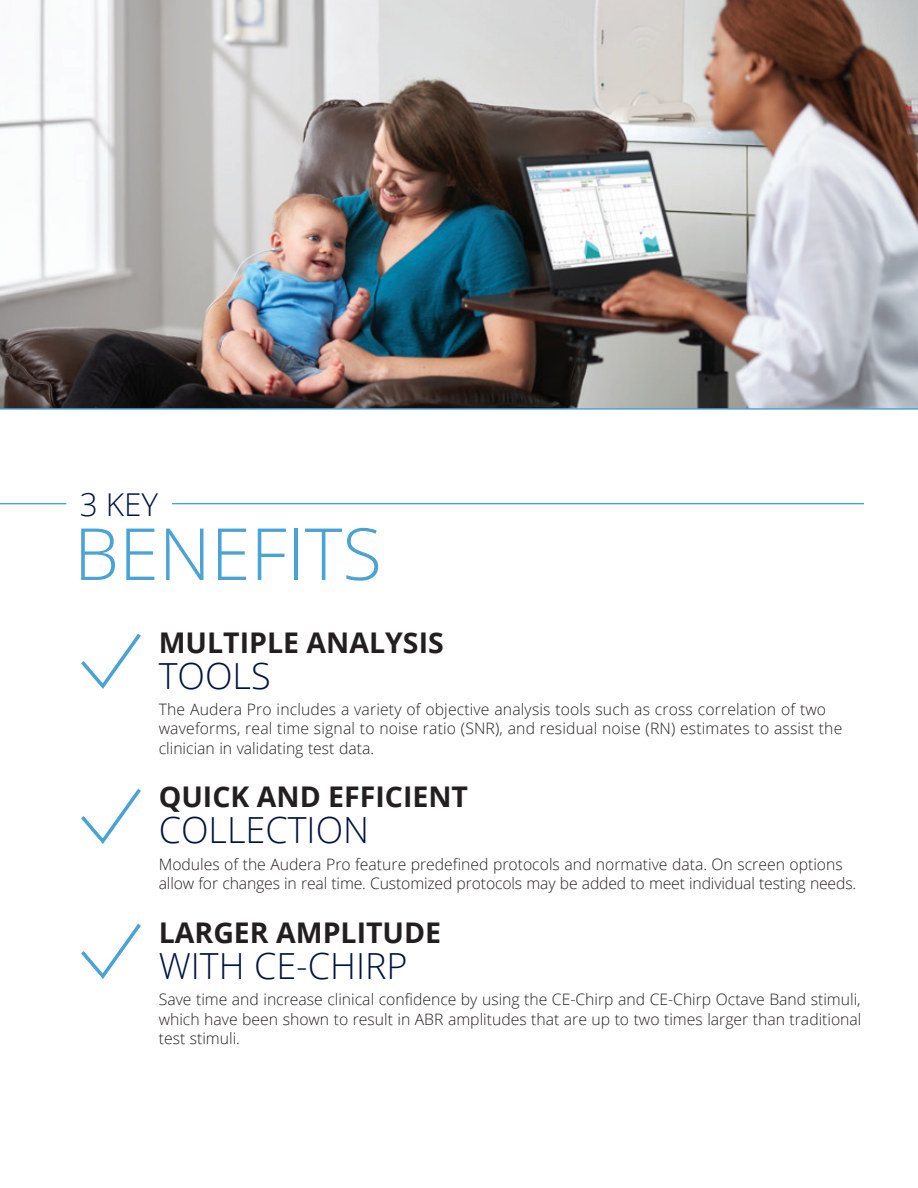
<style>
.page{position:relative;width:918px;height:1188px;background:#fff}
.page>*{position:absolute;margin:0;border:0;box-sizing:border-box;transform-origin:0 0}
.t1{font:300 72px "Open Sans";color:#4aa3d5}
.t2{font:300 36px "Open Sans";color:#001340}
.t3{font:300 31.5px "Open Sans";color:#001340}
.t4{font:700 28.5px "Open Sans";color:#231f20}
.t5{font:300 15.75px/19.5px "Open Sans";color:#231f20}
</style>
<div class="page">
<hr style="left:0;top:503px;width:66px;height:1px;background:#4aa3d5">
<hr style="left:172px;top:503px;width:692px;height:1px;background:#4aa3d5">
<img style="left:0;top:0;width:918px;height:408px">
<hr style="left:0;top:408px;width:918px;height:2px;background:#4aa3d5">
<svg style="left:81px;top:633px;width:60px;height:56px"></svg>
<svg style="left:81px;top:788px;width:60px;height:56px"></svg>
<svg style="left:81px;top:923px;width:60px;height:56px"></svg>
<p class="t3" style="left:80px;top:482px;width:80px">3 KEY</p>
<p class="t1" style="left:74px;top:505px;width:309px">BENEFITS</p>
<p class="t4" style="left:159px;top:622px;width:287px">MULTIPLE ANALYSIS</p>
<p class="t2" style="left:159px;top:651px;width:113px">TOOLS</p>
<p class="t5" style="left:159px;top:699px;width:685px">The Audera Pro includes a variety of objective analysis tools such as cross correlation of two waveforms, real time signal to noise ratio (SNR), and residual noise (RN) estimates to assist the clinician in validating test data.</p>
<p class="t4" style="left:159px;top:777px;width:311px">QUICK AND EFFICIENT</p>
<p class="t2" style="left:159px;top:806px;width:212px">COLLECTION</p>
<p class="t5" style="left:159px;top:854px;width:699px">Modules of the Audera Pro feature predefined protocols and normative data. On screen options allow for changes in real time. Customized protocols may be added to meet individual testing needs.</p>
<p class="t4" style="left:159px;top:912px;width:284px">LARGER AMPLITUDE</p>
<p class="t2" style="left:159px;top:941px;width:250px">WITH CE-CHIRP</p>
<p class="t5" style="left:159px;top:989px;width:704px;text-align:justify">Save time and increase clinical confidence by using the CE-Chirp and CE-Chirp Octave Band stimuli, which have been shown to result in ABR amplitudes that are up to two times larger than traditional test stimuli.</p>
</div>
